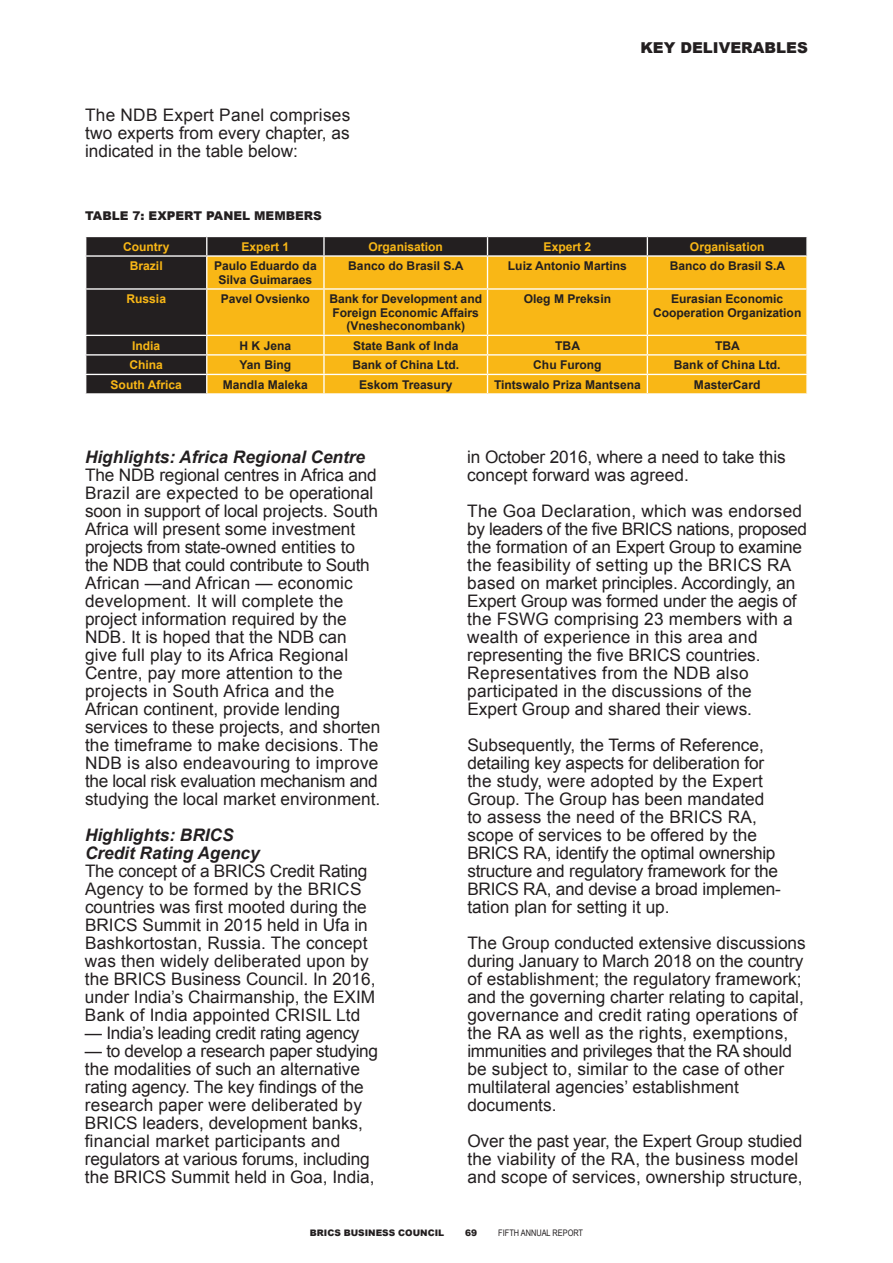
<style>
.page{position:relative;width:893px;height:1263px;background:#fff}
.page>*{position:absolute;margin:0;border:0;box-sizing:border-box;transform-origin:0 0}
.t1{font:17.25px/18px "Arial";color:#231f20}
.t2{font:italic 700 17.25px/18px "Arial";color:#231f20}
.t3{font:17.25px "Arial";letter-spacing:-.02em;color:#231f20}
.t4{font:900 15px "Arial";color:#231f20}
.t5{font:700 12.15px/13.4px "Arial";color:#231f20;text-align:center}
.t6{font:700 12.15px "Arial";color:#f9b716}
.t7{font:900 12.15px "Arial";color:#231f20}
.t8{font:900 9px "Arial";color:#231f20}
.t9{font:9px "Arial Narrow";color:#231f20}
</style>
<div class="page">
<div style="left:86px;top:237px;width:720px;height:156px;background:#231f20"></div>
<div style="left:207px;top:257px;width:599px;height:136px;background:#f9b716"></div>
<svg style="left:206px;top:237px;width:1px;height:18px"></svg>
<svg style="left:323px;top:237px;width:2px;height:18px"></svg>
<svg style="left:487px;top:237px;width:1px;height:18px"></svg>
<svg style="left:647px;top:237px;width:1px;height:18px"></svg>
<svg style="left:806px;top:237px;width:1px;height:18px"></svg>
<hr style="left:85px;top:255px;width:122px;height:2px;background:#fff">
<hr style="left:207px;top:255px;width:117px;height:2px;background:#fff">
<hr style="left:206px;top:257px;width:1px;height:31px;background:#fff">
<hr style="left:324px;top:255px;width:163px;height:2px;background:#fff">
<hr style="left:323px;top:257px;width:2px;height:31px;background:#fff">
<hr style="left:487px;top:255px;width:160px;height:2px;background:#fff">
<hr style="left:487px;top:257px;width:1px;height:31px;background:#fff">
<hr style="left:647px;top:255px;width:161px;height:2px;background:#fff">
<hr style="left:647px;top:257px;width:1px;height:31px;background:#fff">
<hr style="left:85px;top:288px;width:122px;height:2px;background:#fff">
<hr style="left:207px;top:288px;width:117px;height:2px;background:#fff">
<hr style="left:206px;top:290px;width:1px;height:45px;background:#fff">
<hr style="left:324px;top:288px;width:163px;height:2px;background:#fff">
<hr style="left:323px;top:290px;width:2px;height:45px;background:#fff">
<hr style="left:487px;top:288px;width:160px;height:2px;background:#fff">
<hr style="left:487px;top:290px;width:1px;height:45px;background:#fff">
<hr style="left:647px;top:288px;width:161px;height:2px;background:#fff">
<hr style="left:647px;top:290px;width:1px;height:45px;background:#fff">
<hr style="left:85px;top:335px;width:122px;height:1px;background:#fff">
<hr style="left:207px;top:335px;width:117px;height:1px;background:#fff">
<hr style="left:324px;top:335px;width:163px;height:1px;background:#fff">
<hr style="left:487px;top:335px;width:160px;height:1px;background:#fff">
<hr style="left:647px;top:335px;width:161px;height:1px;background:#fff">
<hr style="left:85px;top:354px;width:122px;height:2px;background:#fff">
<hr style="left:207px;top:354px;width:117px;height:2px;background:#fff">
<hr style="left:324px;top:354px;width:163px;height:2px;background:#fff">
<hr style="left:487px;top:354px;width:160px;height:2px;background:#fff">
<hr style="left:647px;top:354px;width:161px;height:2px;background:#fff">
<hr style="left:85px;top:374px;width:122px;height:1px;background:#fff">
<hr style="left:207px;top:374px;width:117px;height:1px;background:#fff">
<svg style="left:206px;top:336px;width:1px;height:57px"></svg>
<hr style="left:324px;top:374px;width:163px;height:1px;background:#fff">
<svg style="left:323px;top:336px;width:2px;height:57px"></svg>
<hr style="left:487px;top:374px;width:160px;height:1px;background:#fff">
<svg style="left:487px;top:336px;width:1px;height:57px"></svg>
<hr style="left:647px;top:374px;width:161px;height:1px;background:#fff">
<svg style="left:647px;top:336px;width:1px;height:57px"></svg>
<svg style="left:806px;top:336px;width:1px;height:57px"></svg>
<p class="t1" style="left:85px;top:106px;width:267px;text-align:justify">The NDB Expert Panel comprises two experts from every chapter, as indicated in the table below:</p>
<p class="t7" style="left:85px;top:207px;width:238px">TABLE 7: EXPERT PANEL MEMBERS</p>
<p class="t4" style="left:640px;top:37px;width:169px">KEY DELIVERABLES</p>
<p class="t6" style="left:123px;top:238px;width:48px">Country</p>
<p class="t6" style="left:242px;top:238px;width:49px">Expert 1</p>
<p class="t6" style="left:368px;top:238px;width:76px">Organisation</p>
<p class="t6" style="left:544px;top:238px;width:49px">Expert 2</p>
<p class="t6" style="left:690px;top:238px;width:76px">Organisation</p>
<p class="t6" style="left:130px;top:258px;width:34px">Brazil</p>
<p class="t5" style="left:214px;top:260px;width:104px">Paulo Eduardo da<br>Silva Guimaraes</p>
<p class="t5" style="left:348px;top:260px;width:117px">Banco do Brasil S.A</p>
<p class="t5" style="left:508px;top:260px;width:120px">Luiz Antonio Martins</p>
<p class="t5" style="left:670px;top:260px;width:117px">Banco do Brasil S.A</p>
<p class="t6" style="left:126px;top:291px;width:41px">Russia</p>
<p class="t5" style="left:221px;top:293px;width:91px">Pavel Ovsienko</p>
<p class="t5" style="left:329px;top:293px;width:154px">Bank for Development and<br>Foreign Economic Affairs (Vnesheconombank)</p>
<p class="t5" style="left:524px;top:293px;width:89px">Oleg M Preksin</p>
<p class="t5" style="left:653px;top:293px;width:150px">Eurasian Economic<br>Cooperation Organization</p>
<p class="t6" style="left:132px;top:337px;width:30px">India</p>
<p class="t5" style="left:240px;top:339px;width:53px">H K Jena</p>
<p class="t5" style="left:353px;top:339px;width:107px">State Bank of Inda</p>
<p class="t5" style="left:555px;top:339px;width:26px">TBA</p>
<p class="t5" style="left:715px;top:339px;width:26px">TBA</p>
<p class="t6" style="left:129px;top:357px;width:35px">China</p>
<p class="t5" style="left:240px;top:358px;width:53px">Yan Bing</p>
<p class="t5" style="left:352px;top:358px;width:108px">Bank of China Ltd.</p>
<p class="t5" style="left:533px;top:358px;width:70px">Chu Furong</p>
<p class="t5" style="left:674px;top:358px;width:108px">Bank of China Ltd.</p>
<p class="t6" style="left:111px;top:376px;width:73px">South Africa</p>
<p class="t5" style="left:223px;top:378px;width:87px">Mandla Maleka</p>
<p class="t5" style="left:359px;top:378px;width:95px">Eskom Treasury</p>
<p class="t5" style="left:494px;top:378px;width:148px">Tintswalo Priza Mantsena</p>
<p class="t5" style="left:694px;top:378px;width:68px">MasterCard</p>
<p class="t2" style="left:85px;top:449px;width:282px">Highlights: Africa Regional Centre</p>
<p class="t1" style="left:85px;top:466px;width:297px">The NDB regional centres in Africa and Brazil are expected to be operational soon in support of local projects. South Africa will present some investment projects from state-owned entities to the NDB that could contribute to South African —and African — economic development. It will complete the project information required by the NDB. It is hoped that the NDB can give full play to its Africa Regional Centre, pay more attention to the projects in South Africa and the African continent, provide lending services to these projects, and shorten the timeframe to make decisions. The NDB is also endeavouring to improve the local risk evaluation mechanism and studying the local market environment.</p>
<p class="t2" style="left:85px;top:827px;width:176px">Highlights: BRICS<br>Credit Rating Agency</p>
<p class="t1" style="left:85px;top:862px;width:292px">The concept of a BRICS Credit Rating Agency to be formed by the BRICS countries was first mooted during the BRICS Summit in 2015 held in Ufa in Bashkortostan, Russia. The concept was then widely deliberated upon by the BRICS Business Council. In 2016, under India’s Chairmanship, the EXIM Bank of India appointed CRISIL Ltd</p>
<p class="t3" style="left:85px;top:1021px;width:276px">— India’s leading credit rating agency</p>
<p class="t1" style="left:85px;top:1042px;width:295px">— to develop a research paper studying the modalities of such an alternative rating agency. The key findings of the research paper were deliberated by BRICS leaders, development banks, financial market participants and regulators at various forums, including the BRICS Summit held in Goa, India,</p>
<p class="t1" style="left:467px;top:448px;width:320px">in October 2016, where a need to take this concept forward was agreed.</p>
<p class="t1" style="left:467px;top:502px;width:341px">The Goa Declaration, which was endorsed by leaders of the five BRICS nations, proposed the formation of an Expert Group to examine the feasibility of setting up the BRICS RA based on market principles. Accordingly, an Expert Group was formed under the aegis of the FSWG comprising 23 members with a wealth of experience in this area and representing the five BRICS countries.<br>Representatives from the NDB also participated in the discussions of the<br>Expert Group and shared their views.</p>
<p class="t1" style="left:467px;top:736px;width:315px">Subsequently, the Terms of Reference, detailing key aspects for deliberation for the study, were adopted by the Expert Group. The Group has been mandated to assess the need of the BRICS RA, scope of services to be offered by the BRICS RA, identify the optimal ownership structure and regulatory framework for the BRICS RA, and devise a broad implemen&shy;tation plan for setting it up.</p>
<p class="t1" style="left:467px;top:934px;width:340px">The Group conducted extensive discussions during January to March 2018 on the country of establishment; the regulatory framework; and the governing charter relating to capital, governance and credit rating operations of the RA as well as the rights, exemptions, immunities and privileges that the RA should be subject to, similar to the case of other multilateral agencies’ establishment documents.</p>
<p class="t1" style="left:467px;top:1132px;width:337px">Over the past year, the Expert Group studied the viability of the RA, the business model and scope of services, ownership structure,</p>
<p class="t8" style="left:310px;top:1226px;width:136px">BRICS BUSINESS COUNCIL</p>
<p class="t8" style="left:465px;top:1226px;width:14px">69</p>
<p class="t9" style="left:498px;top:1226px;width:86px">FIFTH ANNUAL REPORT</p>
</div>
